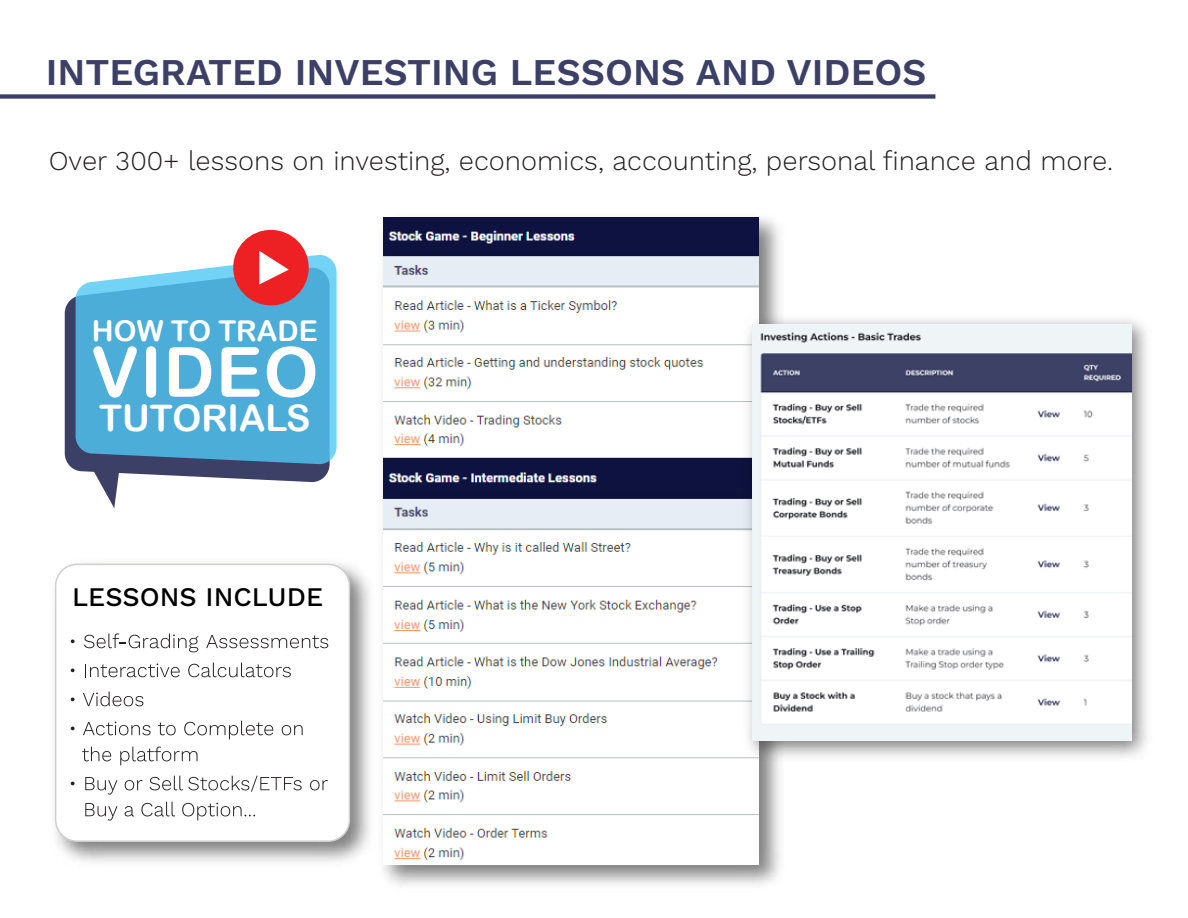
<style>
.page{position:relative;width:1188px;height:918px;background:#fff}
.page>*{position:absolute;margin:0;border:0;box-sizing:border-box;transform-origin:0 0}
.t1{font:69.3px "Arial Rounded MT Bold";letter-spacing:.02em;color:#fff}
.t2{font:600 37.8px "Work Sans";color:#3d4066}
.t3{font:36.6px "Arial Rounded MT Bold";color:#fff}
.t4{font:28.65px "Arial Rounded MT Bold";color:#fff}
.t5{font:300 27.15px "Work Sans";color:#231f20}
.t6{font:500 26.85px "Work Sans";color:#000}
</style>
<div class="page">
<img style="left:54px;top:563px;width:316px;height:299px">
<div style="left:56px;top:564px;width:293px;height:277px;background:#fff;border-radius:21px"></div>
<div style="left:55px;top:564px;width:295px;height:278px;border:2px solid #cfcfce;border-radius:21px"></div>
<img style="left:383px;top:217px;width:397px;height:669px">
<img style="left:384px;top:218px;width:375px;height:647px">
<div style="left:0;top:94px;width:935px;height:5px;background:#3d4066"></div>
<svg style="left:65px;top:296px;width:265px;height:186px;fill:#3d4066"></svg>
<svg style="left:76px;top:255px;width:261px;height:209px;background:#58b1d9"></svg>
<svg style="left:88px;top:460px;width:31px;height:48px"></svg>
<div style="left:233px;top:230px;width:76px;height:75px;background:#ed2024;border-radius:50%"></div>
<svg style="left:259px;top:251px;width:30px;height:34px"></svg>
<svg style="left:71px;top:639px;width:4px;height:4px"></svg>
<svg style="left:84px;top:633px;width:114px;height:19px"></svg>
<svg style="left:206px;top:635px;width:122px;height:13px"></svg>
<svg style="left:71px;top:669px;width:4px;height:3px"></svg>
<svg style="left:85px;top:664px;width:95px;height:13px"></svg>
<svg style="left:188px;top:663px;width:103px;height:14px"></svg>
<svg style="left:71px;top:698px;width:4px;height:3px"></svg>
<svg style="left:83px;top:692px;width:60px;height:14px"></svg>
<svg style="left:71px;top:727px;width:4px;height:3px"></svg>
<svg style="left:83px;top:722px;width:68px;height:13px"></svg>
<svg style="left:158px;top:722px;width:18px;height:13px"></svg>
<svg style="left:184px;top:721px;width:89px;height:18px"></svg>
<svg style="left:282px;top:725px;width:21px;height:10px"></svg>
<svg style="left:82px;top:747px;width:29px;height:14px"></svg>
<svg style="left:120px;top:747px;width:77px;height:18px"></svg>
<svg style="left:71px;top:782px;width:4px;height:3px"></svg>
<svg style="left:85px;top:777px;width:32px;height:18px"></svg>
<svg style="left:125px;top:780px;width:18px;height:10px"></svg>
<svg style="left:150px;top:776px;width:152px;height:16px"></svg>
<svg style="left:310px;top:780px;width:18px;height:10px"></svg>
<svg style="left:85px;top:803px;width:32px;height:18px"></svg>
<svg style="left:125px;top:806px;width:9px;height:10px"></svg>
<svg style="left:141px;top:802px;width:34px;height:14px"></svg>
<svg style="left:182px;top:803px;width:73px;height:17px"></svg>
<img style="left:735px;top:306px;width:412px;height:464px">
<img style="left:753px;top:324px;width:378px;height:417px">
<h2 class="t2" style="left:46px;top:50px;width:882px">INTEGRATED INVESTING LESSONS AND VIDEOS</h2>
<p class="t5" style="left:49px;top:145px;width:1066px">Over 300+ lessons on investing, economics, accounting, personal finance and more.</p>
<p class="t4" style="left:92px;top:314px;width:227px">HOW TO TRADE</p>
<h1 class="t1" style="left:91px;top:331px;width:229px">VIDEO</h1>
<h3 class="t3" style="left:99px;top:397px;width:213px">TUTORIALS</h3>
<p class="t6" style="left:72px;top:581px;width:253px">LESSONS INCLUDE</p>
</div>
